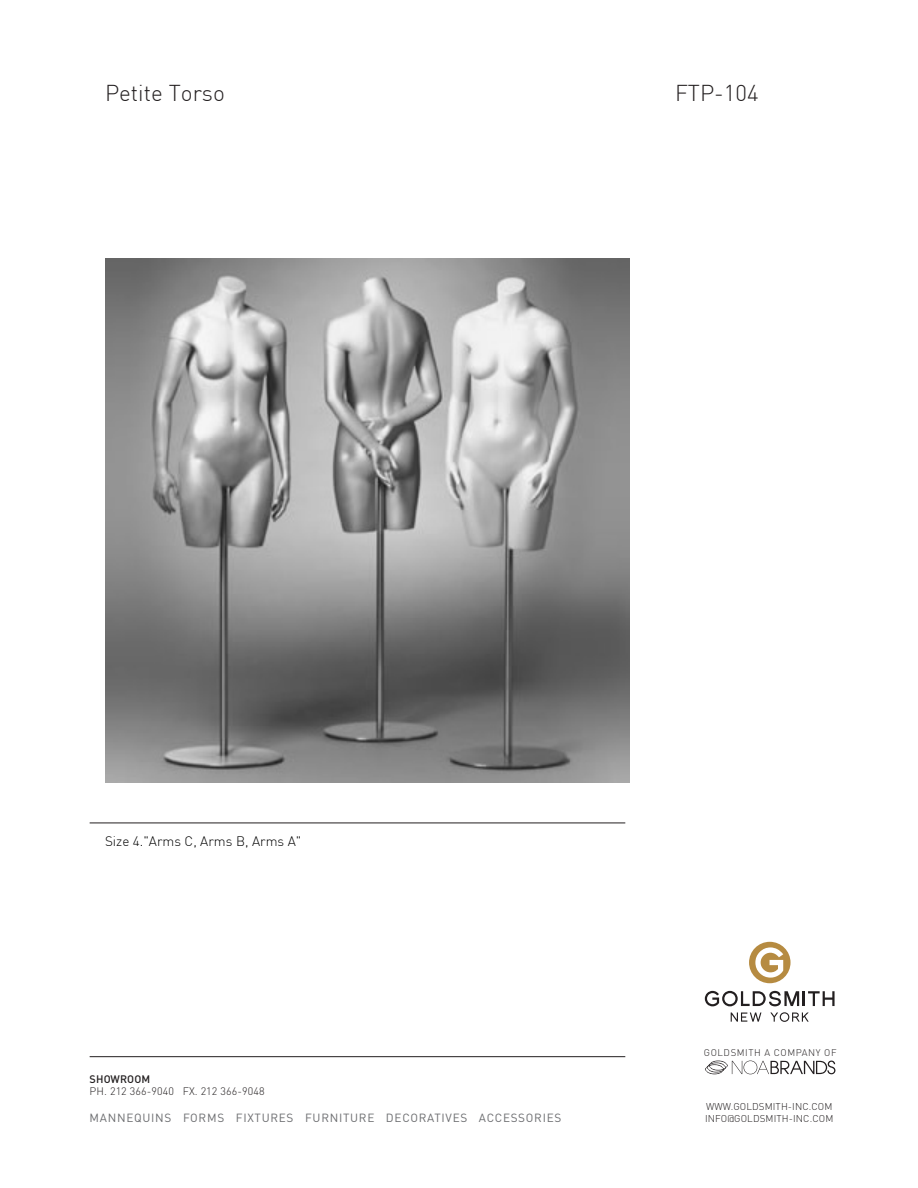
<style>
.page{position:relative;width:918px;height:1188px;background:#fff}
.page>*{position:absolute;margin:0;border:0;box-sizing:border-box;transform-origin:0 0}
.t1{font:300 22.5px "DIN Pro";color:#231f20}
.t2{font:300 13.5px "DIN Pro";color:#000}
.t3{font:11.7px "DIN";letter-spacing:.06em;color:#6c6d70}
.t4{font:300 10.8px "DIN";letter-spacing:.01em;color:#231f20}
.t5{font:500 10.8px "DIN";letter-spacing:.01em;color:#231f20}
.t6{font:300 9.75px "DIN";letter-spacing:.01em;color:#231f20}
.t7{font:300 9.6px "DIN";letter-spacing:.06em;color:#231f20}
</style>
<div class="page">
<hr style="left:90px;top:823px;width:535px;height:1px;background:#231f20">
<hr style="left:90px;top:1056px;width:535px;height:1px;background:#231f20">
<div style="left:749px;top:942px;width:42px;height:41px;background:#b68b41;border-radius:50%"></div>
<svg style="left:705px;top:991px;width:130px;height:15px"></svg>
<svg style="left:731px;top:1013px;width:30px;height:9px"></svg>
<svg style="left:770px;top:1012px;width:39px;height:10px"></svg>
<svg style="left:755px;top:947px;width:28px;height:31px"></svg>
<svg style="left:705px;top:1061px;width:130px;height:13px"></svg>
<img style="left:105px;top:258px;width:525px;height:525px">
<h1 class="t1" style="left:105px;top:83px;width:121px">Petite Torso</h1>
<h1 class="t1" style="left:675px;top:83px;width:85px">FTP-104</h1>
<p class="t2" style="left:105px;top:836px;width:198px">Size 4."Arms C, Arms B, Arms A"</p>
<p class="t5" style="left:90px;top:1072px;width:62px">SHOWROOM</p>
<p class="t4" style="left:90px;top:1085px;width:177px">PH. 212 366-9040 FX. 212 366-9048</p>
<p class="t3" style="left:90px;top:1110px;width:473px">MANNEQUINS FORMS FIXTURES FURNITURE DECORATIVES ACCESSORIES</p>
<p class="t7" style="left:704px;top:1047px;width:134px">GOLDSMITH A COMPANY OF</p>
<p class="t6" style="left:706px;top:1100px;width:128px">WWW.GOLDSMITH-INC.COM</p>
<p class="t6" style="left:705px;top:1112px;width:130px">INFO@GOLDSMITH-INC.COM</p>
</div>
